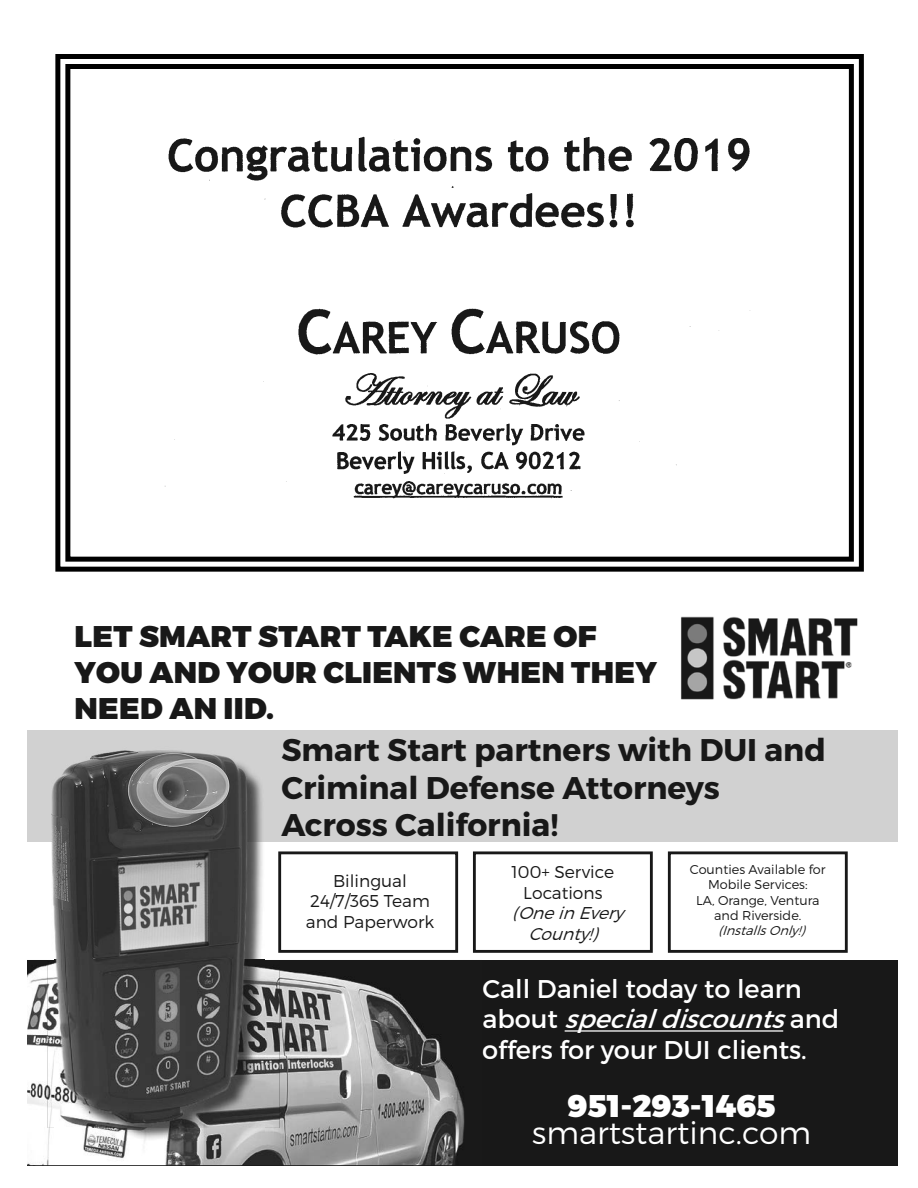
<style>
.page{position:relative;width:918px;height:1188px;background:#fff}
.page>*{position:absolute;margin:0;border:0;box-sizing:border-box;transform-origin:0 0}
.t1{font:700 31.35px/37.7px "Montserrat";color:#181818}
.t2{font:300 31.35px "Montserrat";color:#fff}
.t3{font:900 31.35px "Montserrat";color:#fff}
.t4{font:900 30px/35.8px "Montserrat";letter-spacing:.01em;color:#181818}
.t5{font:25.65px/30.8px "Montserrat";color:#fff}
.t6{font:300 17.1px/20.5px "Montserrat";color:#181818;text-align:center}
.t7{font:italic 300 17.1px/20.5px "Montserrat";color:#181818;text-align:center}
.t8{font:300 12.9px/15.5px "Montserrat";color:#181818;text-align:center}
.t9{font:italic 300 12.9px "Montserrat";color:#181818}
.s1{font-style:italic}
</style>
<div class="page">
<svg style="left:55px;top:54px;width:809px;height:518px"></svg>
<div style="left:65px;top:64px;width:789px;height:498px;border:5px solid #000"></div>
<img style="left:150px;top:105px;width:617px;height:411px">
<div style="left:27px;top:731px;width:871px;height:111px;background:#d1d1d1"></div>
<div style="left:27px;top:960px;width:871px;height:205px;background:#181818"></div>
<img style="left:681px;top:616px;width:177px;height:84px">
<hr style="left:565px;top:1030px;width:218px;height:2px;background:#fff">
<img style="left:27px;top:964px;width:438px;height:201px">
<img style="left:54px;top:1128px;width:210px;height:13px">
<img style="left:48px;top:750px;width:232px;height:378px">
<div style="left:278px;top:851px;width:180px;height:102px;border:3px solid #181818"></div>
<div style="left:473px;top:851px;width:180px;height:102px;border:3px solid #181818"></div>
<div style="left:668px;top:851px;width:180px;height:102px;border:3px solid #181818"></div>
<p class="t4" style="left:75px;top:620px;width:584px">LET SMART START TAKE CARE OF<br>YOU AND YOUR CLIENTS WHEN THEY<br>NEED AN IID.</p>
<p class="t1" style="left:281px;top:732px;width:546px">Smart Start partners with DUI and<br>Criminal Defense Attorneys<br>Across California!</p>
<p class="t8" style="left:690px;top:861px;width:137px">Counties Available for<br>Mobile Services:<br>LA, Orange, Ventura and Riverside.</p>
<p class="t9" style="left:718px;top:923px;width:93px">(InstallsOnly!)</p>
<p class="t6" style="left:512px;top:861px;width:104px">100+ Service<br>Locations</p>
<p class="t7" style="left:512px;top:902px;width:113px">(OneinEvery<br>County!)</p>
<p class="t6" style="left:306px;top:870px;width:130px">Bilingual<br>24/7/365 Team and Paperwork</p>
<p class="t5" style="left:482px;top:973px;width:359px">Call Daniel today to learn<br>a b o u t <span class="s1">specialdiscounts</span>a n d offers for your DUI clients.</p>
<p class="t3" style="left:567px;top:1087px;width:210px">951-293-1465</p>
<p class="t2" style="left:532px;top:1113px;width:280px">smartstartinc.com</p>
</div>
